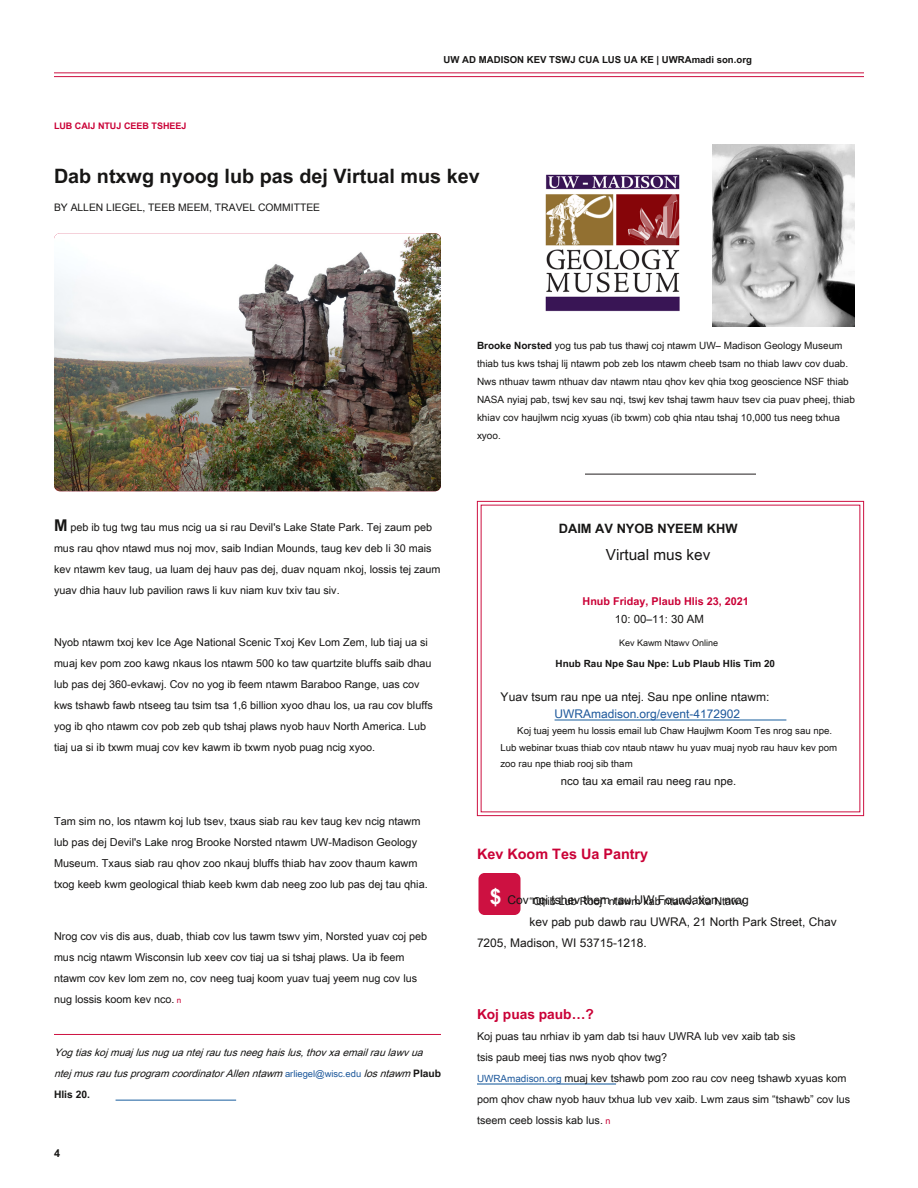
<style>
.page{position:relative;width:918px;height:1188px;background:#fff}
.page>*{position:absolute;margin:0;border:0;box-sizing:border-box;transform-origin:0 0}
.t1{font:700 19.8px "Arial Unicode MS";color:#171615}
.t2{font:15.3px "Arial Unicode MS";color:#171615}
.t3{font:700 14.4px "Arial Unicode MS";color:#ca0036}
.t4{font:700 13.8px "Arial Unicode MS";color:#ca0036}
.t5{font:700 12.9px "Arial Unicode MS";color:#171615}
.t6{font:12px/21px "Arial Unicode MS";color:#171615}
.t7{font:12px "Arial Unicode MS";color:#1d589b}
.t8{font:11.4px "Arial Unicode MS";color:#171615}
.t9{font:10.95px/21px "Arial Unicode MS";color:#171615}
.t10{font:10.8px/21px "Arial Unicode MS";color:#171615}
.t11{font:700 10.8px "Arial Unicode MS";color:#ca0036}
.t12{font:700 10.8px "Arial Unicode MS";color:#171615}
.t13{font:italic 10.35px/21px "Arial Unicode MS";color:#171615}
.t14{font:10.35px "Arial Unicode MS";color:#171615}
.t15{font:10.05px/18px "Arial Unicode MS";color:#171615}
.t16{font:700 9.9px "Arial Unicode MS";color:#171615}
.t17{font:9.6px/16.5px "Arial Unicode MS";color:#171615}
.t18{font:700 9.6px "Arial Unicode MS";color:#171615}
.t19{font:700 9px "Arial Unicode MS";color:#ca0036}
.t20{font:9px "Arial Unicode MS";color:#171615}
.s1{font-weight:700;font-size:16.2px}
.s2{font-size:8.1px;color:#ca0036}
.s3{font-style:normal;font-size:9.45px;color:#1d589b}
.s4{font-weight:700;font-style:normal}
.s5{font-weight:700}
.s6{font-weight:700;font-size:21px;color:#fff}
.s7{font-size:9.9px;color:#1d589b}
.s8{font-size:9px;color:#ca0036}
</style>
<div class="page">
<hr style="left:54px;top:72px;width:810px;height:1px;background:#cd1141">
<hr style="left:54px;top:76px;width:810px;height:1px;background:#cd1141">
<svg style="left:477px;top:501px;width:387px;height:315px"></svg>
<hr style="left:54px;top:1034px;width:387px;height:1px;background:#cd1141">
<hr style="left:116px;top:1100px;width:120px;height:1px;background:#175d9e">
<hr style="left:585px;top:474px;width:171px;height:1px;background:#231f20">
<img style="left:54px;top:233px;width:387px;height:258px">
<img style="left:545px;top:174px;width:135px;height:138px">
<div style="left:478px;top:873px;width:42px;height:42px;background:#cd1141;border-radius:6px"></div>
<img style="left:712px;top:144px;width:143px;height:182px">
<hr style="left:477px;top:1083px;width:139px;height:2px;background:#175d9e">
<p class="t18" style="left:444px;top:53px;width:310px">UW AD MADISON KEV TSWJ CUA LUS UA KE | UWRAmadi son.org</p>
<p class="t19" style="left:54px;top:119px;width:134px">LUB CAIJ NTUJ CEEB TSHEEJ</p>
<h1 class="t1" style="left:54px;top:162px;width:427px">Dab ntxwg nyoog lub pas dej Virtual mus kev</h1>
<p class="t14" style="left:54px;top:200px;width:268px">BY ALLEN LIEGEL, TEEB MEEM, TRAVEL COMMITTEE</p>
<p class="t10" style="left:54px;top:516px;width:388px"><span class="s1">M</span> peb ib tug twg tau mus ncig ua si rau Devil's Lake State Park. Tej zaum peb mus rau qhov ntawd mus noj mov, saib Indian Mounds, taug kev deb li 30 mais kev ntawm kev taug, ua luam dej hauv pas dej, duav nquam nkoj, lossis tej zaum yuav dhia hauv lub pavilion raws li kuv niam kuv txiv tau siv.</p>
<p class="t10" style="left:54px;top:632px;width:380px">Nyob ntawm txoj kev Ice Age National Scenic Txoj Kev Lom Zem, lub tiaj ua si muaj kev pom zoo kawg nkaus los ntawm 500 ko taw quartzite bluffs saib dhau lub pas dej 360-evkawj. Cov no yog ib feem ntawm Baraboo Range, uas cov kws tshawb fawb ntseeg tau tsim tsa 1,6 billion xyoo dhau los, ua rau cov bluffs yog ib qho ntawm cov pob zeb qub tshaj plaws nyob hauv North America. Lub tiaj ua si ib txwm muaj cov kev kawm ib txwm nyob puag ncig xyoo.</p>
<p class="t9" style="left:54px;top:810px;width:375px">Tam sim no, los ntawm koj lub tsev, txaus siab rau kev taug kev ncig ntawm lub pas dej Devil's Lake nrog Brooke Norsted ntawm UW-Madison Geology Museum. Txaus siab rau qhov zoo nkauj bluffs thiab hav zoov thaum kawm txog keeb kwm geological thiab keeb kwm dab neeg zoo lub pas dej tau qhia.</p>
<p class="t10" style="left:54px;top:926px;width:375px">Nrog cov vis dis aus, duab, thiab cov lus tawm tswv yim, Norsted yuav coj peb mus ncig ntawm Wisconsin lub xeev cov tiaj ua si tshaj plaws. Ua ib feem ntawm cov kev lom zem no, cov neeg tuaj koom yuav tuaj yeem nug cov lus nug lossis koom kev nco. <span class="s2">n</span></p>
<p class="t13" style="left:54px;top:1041px;width:389px">Yogtiaskoj muaj lusnuguantej rautusneeghaislus,thovxaemailraulawvua ntej musrautusprogram coordinatorAllenntawm <span class="s3">a r l i e g e l @ w i s c . e d u</span> losntawm <span class="s4">P l a u b<br>Hlis 20.</span></p>
<p class="t12" style="left:54px;top:1145px;width:8px">4</p>
<p class="t15" style="left:477px;top:336px;width:379px"><span class="s5">Brooke Norsted</span> yog tus pab tus thawj coj ntawm UW– Madison Geology Museum thiab tus kws tshaj lij ntawm pob zeb los ntawm cheeb tsam no thiab lawv cov duab.<br>Nws nthuav tawm nthuav dav ntawm ntau qhov kev qhia txog geoscience NSF thiab NASA nyiaj pab, tswj kev sau nqi, tswj kev tshaj tawm hauv tsev cia puav pheej, thiab khiav cov haujlwm ncig xyuas (ib txwm) cob qhia ntau tshaj 10,000 tus neeg txhua xyoo.</p>
<p class="t5" style="left:559px;top:519px;width:180px">DAIM AV NYOB NYEEM KHW</p>
<h2 class="t2" style="left:606px;top:544px;width:106px">Virtual mus kev</h2>
<p class="t11" style="left:583px;top:594px;width:168px">Hnub Friday, Plaub Hlis 23, 2021</p>
<p class="t8" style="left:615px;top:611px;width:91px">10: 00–11: 30 AM</p>
<p class="t20" style="left:619px;top:636px;width:101px">Kev Kawm Ntawv Online</p>
<p class="t16" style="left:556px;top:656px;width:221px">Hnub Rau Npe Sau Npe: Lub Plaub Hlis Tim 20</p>
<p class="t6" style="left:501px;top:686px;width:270px">Yuav tsum rau npe ua ntej. Sau npe online ntawm:</p>
<p class="t7" style="left:555px;top:705px;width:187px">UWRAmadison.org/event-4172902</p>
<p class="t17" style="left:500px;top:722px;width:338px;text-indent:17px">Koj tuaj yeem hu lossis email lub Chaw Haujlwm Koom Tes nrog sau npe.<br>Lub webinar txuas thiab cov ntaub ntawv hu yuav muaj nyob rau hauv kev pom zoo rau npe thiab rooj sib tham</p>
<p class="t8" style="left:561px;top:773px;width:177px">nco tau xa email rau neeg rau npe.</p>
<h3 class="t3" style="left:477px;top:843px;width:173px">Kev Koom Tes Ua Pantry</h3>
<p class="t6" style="left:490px;top:889px;width:260px"><span class="s6">$</span> Cov nqi tshev them rau UW Foundation, nrog</p>
<p class="t10" style="left:530px;top:890px;width:216px">“Qhib Lub Rooj” ntawm kab ntawv. Xa Ntawv</p>
<p class="t6" style="left:477px;top:911px;width:361px;text-indent:52px">kev pab pub dawb rau UWRA, 21 North Park Street, Chav<br>7205, Madison, WI 53715-1218.</p>
<p class="t4" style="left:477px;top:1004px;width:118px">Koj puas paub…?</p>
<p class="t10" style="left:477px;top:1025px;width:375px">Koj puas tau nrhiav ib yam dab tsi hauv UWRA lub vev xaib tab sis<br>tsis paub meej tias nws nyob qhov twg?<br><span class="s7">UWRAmadison.org</span> muaj kev tshawb pom zoo rau cov neeg tshawb xyuas kom pom qhov chaw nyob hauv txhua lub vev xaib. Lwm zaus sim “tshawb” cov lus tseem ceeb lossis kab lus. <span class="s8">n</span></p>
</div>
